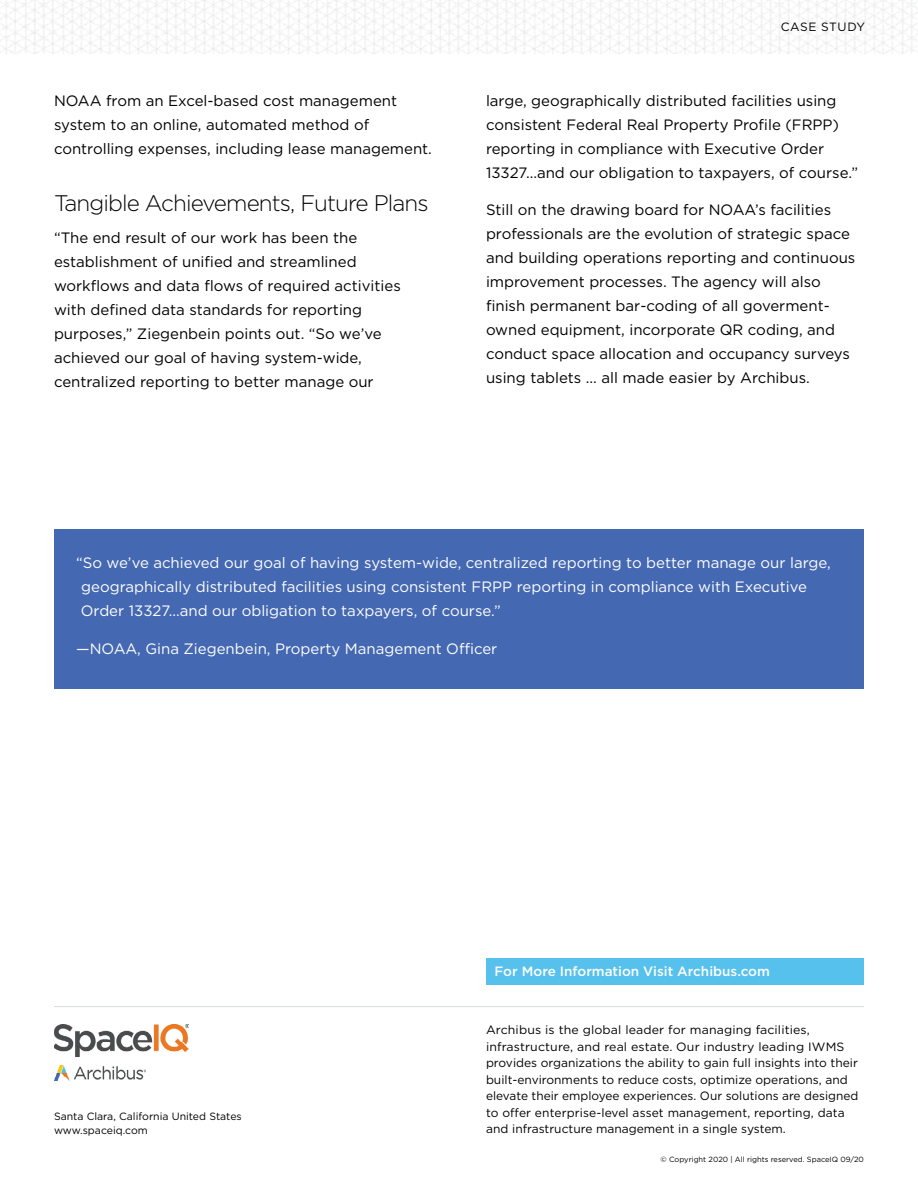
<style>
.page{position:relative;width:918px;height:1188px;background:#fff}
.page>*{position:absolute;margin:0;border:0;box-sizing:border-box;transform-origin:0 0}
.t1{font:300 22.5px "Gotham";letter-spacing:-.04em;color:#000}
.t2{font:15px/24px "Gotham";color:#000}
.t3{font:15px/24px "Gotham";color:#fff}
.t4{font:500 13.5px "Gotham";color:#fff}
.t5{font:12px/16.5px "Gotham";color:#000}
.t6{font:12px "Gotham";letter-spacing:.05em;color:#000}
.t7{font:10.5px/13.5px "Gotham";color:#000}
.t8{font:7.5px "Gotham";color:#000}
</style>
<div class="page">
<img style="left:54px;top:1024px;width:135px;height:33px">
<hr style="left:54px;top:1006px;width:810px;height:1px;background:#d8dee0">
<img style="left:54px;top:1066px;width:92px;height:14px">
<div style="left:486px;top:958px;width:378px;height:27px;background:#56c1ec"></div>
<img style="left:0;top:0;width:918px;height:54px">
<div style="left:54px;top:529px;width:810px;height:160px;background:#4468b1"></div>
<p class="t2" style="left:54px;top:88px;width:380px">NOAA from an Excel-based cost management system to an online, automated method of controlling expenses, including lease management.</p>
<h1 class="t1" style="left:54px;top:188px;width:376px">Tangible Achievements, Future Plans</h1>
<p class="t2" style="left:54px;top:226px;width:348px">“The end result of our work has been the establishment of unified and streamlined workflows and data flows of required activities with defined data standards for reporting purposes,” Ziegenbein points out. “So we’ve achieved our goal of having system-wide, centralized reporting to better manage our</p>
<p class="t6" style="left:781px;top:19px;width:86px">CASE STUDY</p>
<p class="t2" style="left:486px;top:88px;width:374px">large, geographically distributed facilities using consistent Federal Real Property Profile (FRPP) reporting in compliance with Executive Order 13327...and our obligation to taxpayers, of course.”</p>
<p class="t2" style="left:486px;top:198px;width:371px">Still on the drawing board for NOAA’s facilities professionals are the evolution of strategic space and building operations reporting and continuous improvement processes. The agency will also finish permanent bar-coding of all goverment&shy;owned equipment, incorporate QR coding, and conduct space allocation and occupancy surveys using tablets ... all made easier by Archibus.</p>
<p class="t3" style="left:81px;top:551px;width:752px;text-indent:-5px">“So we’ve achieved our goal of having system-wide, centralized reporting to better manage our large, geographically distributed facilities using consistent FRPP reporting in compliance with Executive<br>Order 13327...and our obligation to taxpayers, of course.”</p>
<p class="t3" style="left:76px;top:636px;width:423px">—NOAA, Gina Ziegenbein, Property Management Officer</p>
<p class="t7" style="left:54px;top:1109px;width:189px">Santa Clara, California United States www.spaceiq.com</p>
<p class="t4" style="left:495px;top:963px;width:277px">For More Information Visit Archibus.com</p>
<p class="t5" style="left:486px;top:1021px;width:374px">Archibus is the global leader for managing facilities, infrastructure, and real estate. Our industry leading IWMS provides organizations the ability to gain full insights into their built-environments to reduce costs, optimize operations, and elevate their employee experiences. Our solutions are designed to offer enterprise-level asset management, reporting, data and infrastructure management in a single system.</p>
<p class="t8" style="left:661px;top:1154px;width:205px">© Copyright 2020 | All rights reserved. SpaceIQ 09/20</p>
</div>
